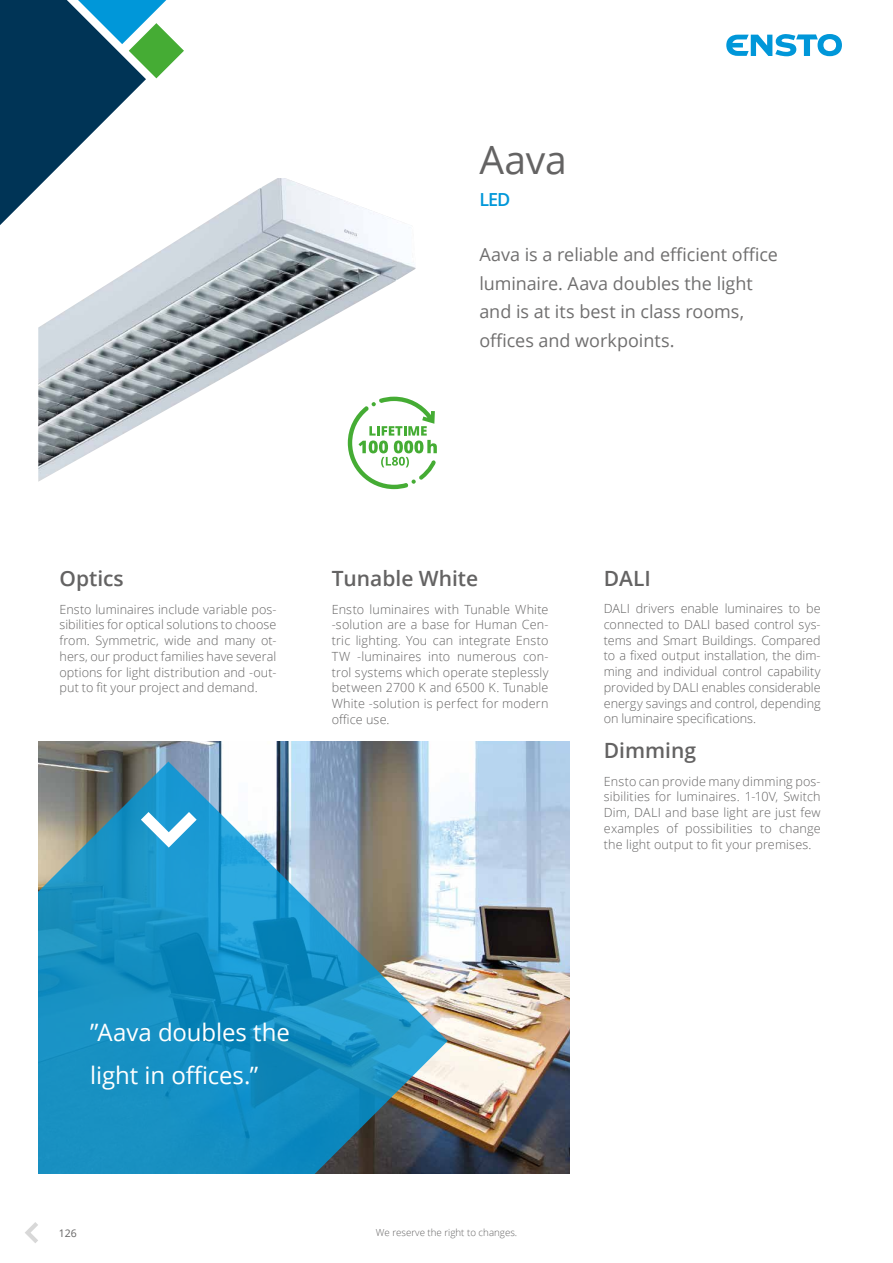
<style>
.page{position:relative;width:893px;height:1263px;background:#fff}
.page>*{position:absolute;margin:0;border:0;box-sizing:border-box;transform-origin:0 0}
.t1{font:39px "Open Sans";color:#646363}
.t2{font:24px/43.5px "Open Sans";letter-spacing:-.005em;color:#fff}
.t3{font:600 21px "Open Sans";color:#646363}
.t4{font:18px/28.5px "Open Sans";letter-spacing:-.005em;color:#706f6f}
.t5{font:600 18px "Open Sans";color:#0097d9}
.t6{font:300 12.6px/15.8px "Open Sans";letter-spacing:.01em;color:#646363;text-align:justify}
.t7{font:10.5px "Open Sans";color:#646363}
.t8{font:300 9.75px "Open Sans";color:#646363}
</style>
<div class="page">
<svg style="left:726px;top:34px;width:116px;height:22px"></svg>
<svg style="left:0;top:0;width:184px;height:225px"></svg>
<svg style="left:25px;top:1222px;width:13px;height:21px"></svg>
<img style="left:38px;top:178px;width:378px;height:304px">
<img style="left:38px;top:742px;width:532px;height:432px">
<svg style="left:38px;top:761px;width:410px;height:413px;background:#4493b5"></svg>
<svg style="left:141px;top:812px;width:56px;height:35px"></svg>
<svg style="left:348px;top:397px;width:89px;height:92px"></svg>
<h1 class="t1" style="left:479px;top:133px;width:89px">Aava</h1>
<h3 class="t5" style="left:479px;top:187px;width:33px">LED</h3>
<h3 class="t4" style="left:479px;top:240px;width:300px">Aava is a reliable and efficient office luminaire. Aava doubles the light and is at its best in class rooms, offices and workpoints.</h3>
<h3 class="t3" style="left:60px;top:564px;width:66px">Optics</h3>
<p class="t6" style="left:60px;top:601px;width:218px">Ensto luminaires include variable pos&shy;sibilities for optical solutions to choose from. Symmetric, wide and many ot&shy;hers, our product families have several options for light distribution and -out&shy;put to fit your project and demand.</p>
<h3 class="t3" style="left:332px;top:564px;width:148px">Tunable White</h3>
<p class="t6" style="left:332px;top:601px;width:218px">Ensto luminaires with Tunable White -solution are a base for Human Cen&shy;tric lighting. You can integrate Ensto TW -luminaires into numerous con&shy;trol systems which operate steplessly between 2700 K and 6500 K. Tunable White -solution is perfect for modern office use.</p>
<h3 class="t3" style="left:604px;top:564px;width:49px">DALI</h3>
<p class="t6" style="left:604px;top:600px;width:218px">DALI drivers enable luminaires to be connected to DALI based control sys&shy;tems and Smart Buildings. Compared to a fixed output installation, the dim&shy;ming and individual control capability provided by DALI enables considerable energy savings and control, depending on luminaire specifications.</p>
<h3 class="t3" style="left:604px;top:736px;width:94px">Dimming</h3>
<p class="t6" style="left:604px;top:773px;width:218px">Ensto can provide many dimming pos&shy;sibilities for luminaires. 1-10V, Switch Dim, DALI and base light are just few examples of possibilities to change the light output to fit your premises.</p>
<h2 class="t2" style="left:90px;top:1010px;width:201px">”Aava doubles the light in offices.”</h2>
<p class="t7" style="left:59px;top:1226px;width:20px">126</p>
<p class="t8" style="left:376px;top:1226px;width:143px">We reserve the right to changes.</p>
</div>
